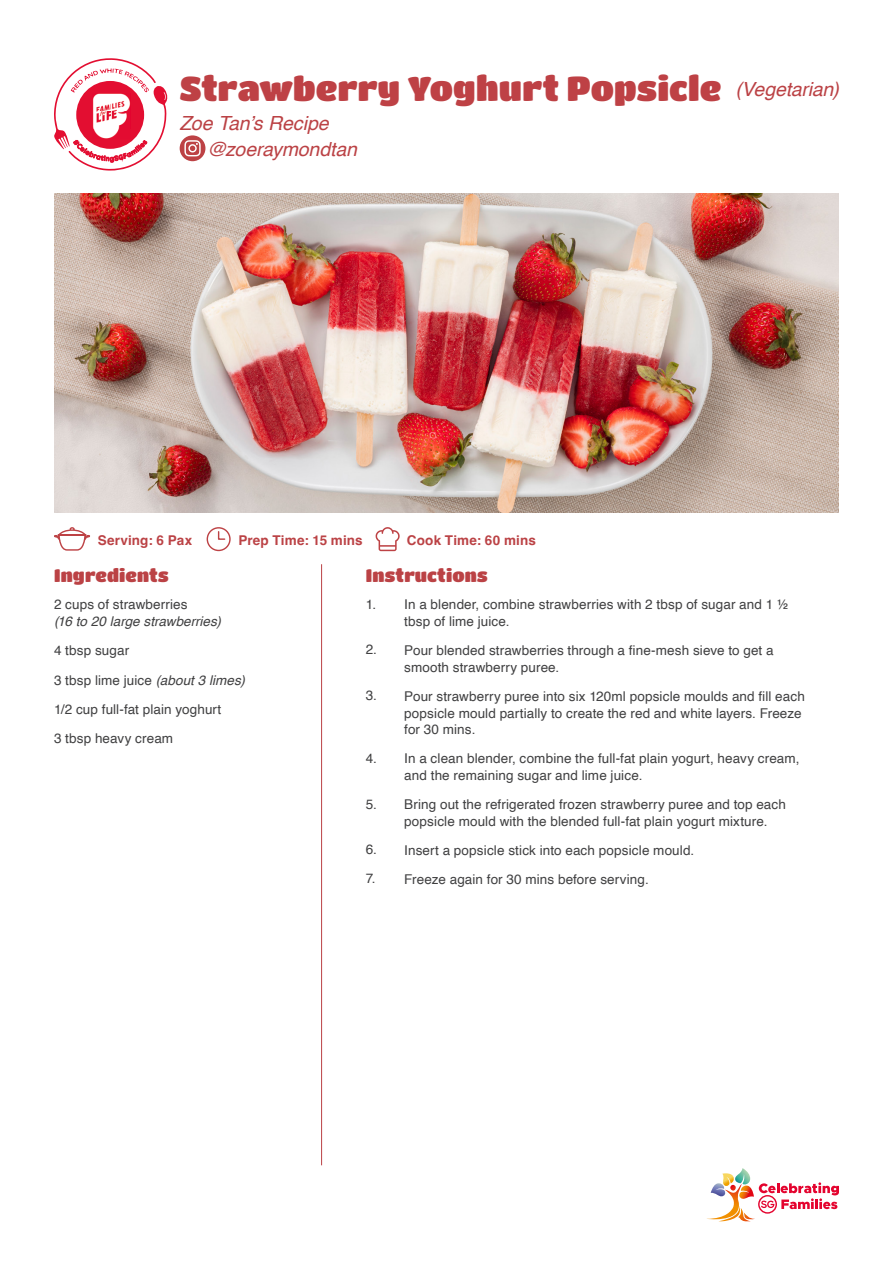
<style>
.page{position:relative;width:893px;height:1263px;background:#fff}
.page>*{position:absolute;margin:0;border:0;box-sizing:border-box;transform-origin:0 0}
.t1{font:34.05px "Titan One";color:#be4145}
.t2{font:italic 19.5px/26px "Helvetica";letter-spacing:-.005em;color:#bb4245}
.t3{font:18px "Titan One";letter-spacing:.005em;color:#bb4245}
.t4{font:13.5px/16.5px "Helvetica";letter-spacing:.01em;color:#404041}
.t5{font:700 13.5px "Helvetica";letter-spacing:.01em;color:#bb4245}
.t6{font:italic 13.5px "Helvetica";letter-spacing:.005em;color:#404041}
.s1{font-style:italic}
</style>
<div class="page">
<svg style="left:707px;top:1168px;width:132px;height:54px"></svg>
<svg style="left:54px;top:58px;width:114px;height:113px"></svg>
<hr style="left:321px;top:564px;width:1px;height:601px;background:#bb4245">
<img style="left:54px;top:194px;width:785px;height:319px">
<svg style="left:206px;top:527px;width:25px;height:25px"></svg>
<svg style="left:54px;top:527px;width:36px;height:24px"></svg>
<svg style="left:375px;top:527px;width:25px;height:24px"></svg>
<svg style="left:180px;top:135px;width:25px;height:26px"></svg>
<h1 class="t1" style="left:180px;top:68px;width:544px">Strawberry Yoghurt Popsicle</h1>
<h2 class="t2" style="left:207px;top:110px;width:152px;text-indent:-27px">Zoe Tan’s Recipe @zoeraymondtan</h2>
<h2 class="t2" style="left:735px;top:76px;width:105px">(Vegetarian)</h2>
<p class="t5" style="left:98px;top:532px;width:96px">Serving: 6 Pax</p>
<p class="t5" style="left:238px;top:532px;width:126px">Prep Time: 15 mins</p>
<p class="t5" style="left:407px;top:532px;width:130px">Cook Time: 60 mins</p>
<h3 class="t3" style="left:54px;top:564px;width:116px">Ingredients</h3>
<p class="t4" style="left:54px;top:597px;width:135px">2 cups of strawberries</p>
<p class="t6" style="left:54px;top:611px;width:168px">(16 to 20 large strawberries)</p>
<p class="t4" style="left:54px;top:636px;width:192px;line-height:29.2px">4 tbsp sugar<br>3 tbsp lime juice <span class="s1">(about 3 limes)<br></span>1/2 cup full-fat plain yoghurt<br>3 tbsp heavy cream</p>
<h3 class="t3" style="left:366px;top:564px;width:124px">Instructions</h3>
<p class="t4" style="left:404px;top:597px;width:386px">In a blender, combine strawberries with 2 tbsp of sugar and 1 ½ tbsp of lime juice.</p>
<p class="t4" style="left:404px;top:643px;width:371px">Pour blended strawberries through a fine-mesh sieve to get a smooth strawberry puree.</p>
<p class="t4" style="left:404px;top:688px;width:402px">Pour strawberry puree into six 120ml popsicle moulds and fill each popsicle mould partially to create the red and white layers. Freeze for 30 mins.</p>
<p class="t4" style="left:404px;top:751px;width:397px">In a clean blender, combine the full-fat plain yogurt, heavy cream, and the remaining sugar and lime juice.</p>
<p class="t4" style="left:404px;top:796px;width:383px">Bring out the refrigerated frozen strawberry puree and top each popsicle mould with the blended full-fat plain yogurt mixture.</p>
<p class="t4" style="left:404px;top:836px;width:291px;line-height:29.2px">Insert a popsicle stick into each popsicle mould.<br>Freeze again for 30 mins before serving.</p>
<p class="t4" style="left:366px;top:597px;width:12px">1.</p>
<p class="t4" style="left:366px;top:642px;width:13px">2.</p>
<p class="t4" style="left:366px;top:688px;width:13px">3.</p>
<p class="t4" style="left:366px;top:751px;width:13px">4.</p>
<p class="t4" style="left:366px;top:796px;width:13px">5.</p>
<p class="t4" style="left:366px;top:835px;width:13px;line-height:29.1px">6.<br>7.</p>
</div>
